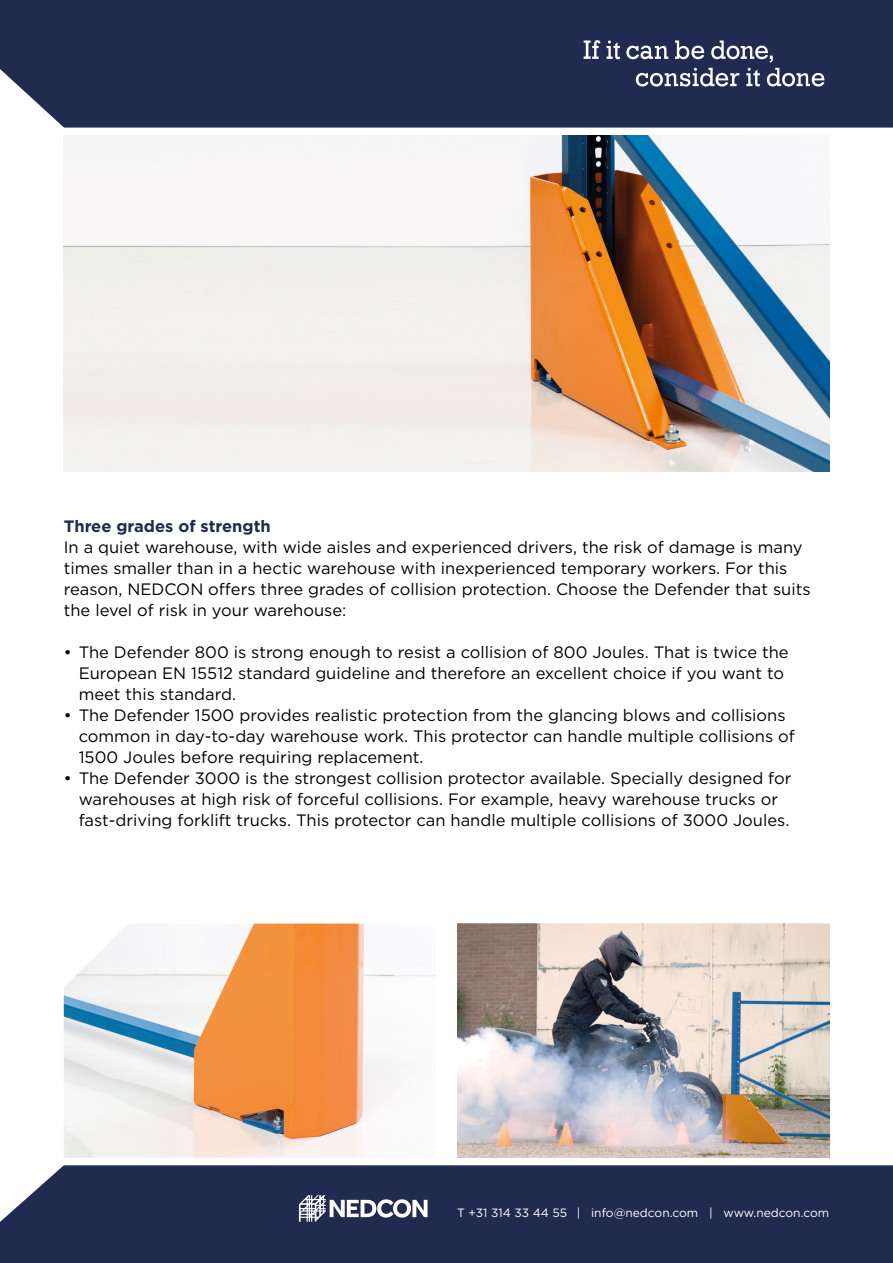
<style>
.page{position:relative;width:893px;height:1263px;background:#fff}
.page>*{position:absolute;margin:0;border:0;box-sizing:border-box;transform-origin:0 0}
.t1{font:16.5px/21px "Gotham";color:#000}
.t2{font:700 16.5px "Gotham";color:#212b4f}
.t3{font:12px "Gotham";color:#fff}
</style>
<div class="page">
<div style="left:0;top:1165px;width:893px;height:98px;background:#212b4f"></div>
<div style="left:0;top:0;width:893px;height:128px;background:#212b4f"></div>
<svg style="left:584px;top:40px;width:240px;height:47px;background:#4c5471"></svg>
<svg style="left:299px;top:1195px;width:129px;height:27px"></svg>
<img style="left:64px;top:135px;width:765px;height:336px">
<img style="left:457px;top:923px;width:372px;height:235px">
<img style="left:64px;top:923px;width:372px;height:235px">
<p class="t2" style="left:64px;top:515px;width:209px">Three grades of strength</p>
<p class="t1" style="left:64px;top:536px;width:748px">In a quiet warehouse, with wide aisles and experienced drivers, the risk of damage is many times smaller than in a hectic warehouse with inexperienced temporary workers. For this reason, NEDCON offers three grades of collision protection. Choose the Defender that suits the level of risk in your warehouse:</p>
<p class="t1" style="left:79px;top:641px;width:711px;text-indent:-15px">• The Defender 800 is strong enough to resist a collision of 800 Joules. That is twice the<br>European EN 15512 standard guideline and therefore an excellent choice if you want to meet this standard.</p>
<p class="t1" style="left:79px;top:704px;width:718px;text-indent:-15px">• The Defender 1500 provides realistic protection from the glancing blows and collisions common in day-to-day warehouse work. This protector can handle multiple collisions of<br>1500 Joules before requiring replacement.</p>
<p class="t1" style="left:79px;top:767px;width:714px;text-indent:-15px">• The Defender 3000 is the strongest collision protector available. Specially designed for warehouses at high risk of forceful collisions. For example, heavy warehouse trucks or fast-driving forklift trucks. This protector can handle multiple collisions of 3000 Joules.</p>
<p class="t3" style="left:457px;top:1205px;width:374px">T +31 314 33 44 55 | info@nedcon.com | www.nedcon.com</p>
</div>
